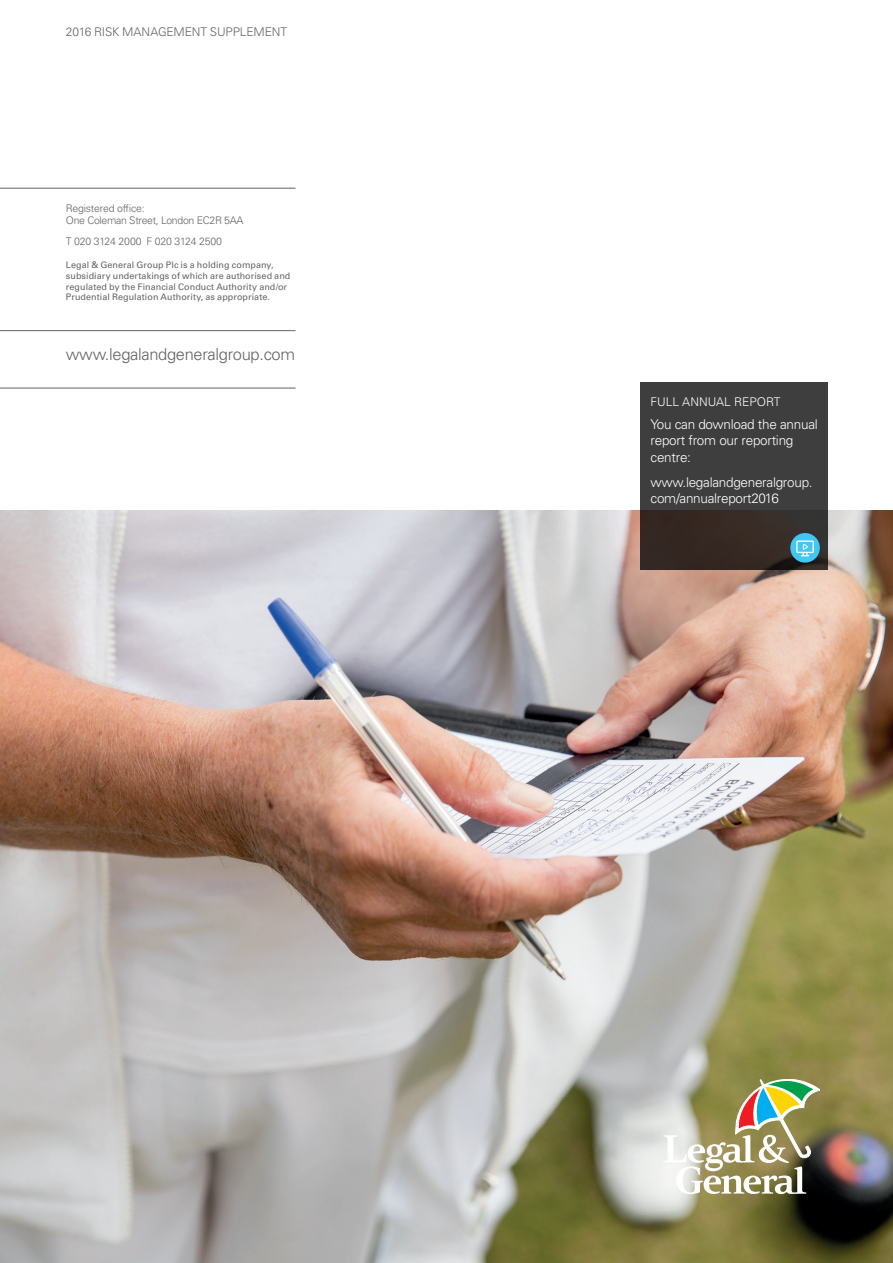
<style>
.page{position:relative;width:893px;height:1263px;background:#fff}
.page>*{position:absolute;margin:0;border:0;box-sizing:border-box;transform-origin:0 0}
._00_BC_web_address_1{font:300 16.5px "Univers LT Std";letter-spacing:-.02em;color:#636366}
._04_Body_Copy_9pt{font:300 13.5px/16.5px "Univers LT Std";letter-spacing:-.02em;color:#fff}
._00_FC_heading_Level{font:300 12px "Univers LT Std";letter-spacing:-.01em;color:#636366}
._06_Body_Copy_8pt_He{font:300 12px "Univers LT Std";color:#fff}
._04_Body_Copy_7pt{font:300 10.5px/12px "Univers LT Std";letter-spacing:-.03em;color:#636366}
._14_TF_small_print{font:9px/10.6px "Univers LT Std";letter-spacing:.005em;color:#636366}
</style>
<div class="page">
<img style="left:0;top:510px;width:893px;height:753px">
<hr style="left:0;top:188px;width:296px;height:1px;background:#636366">
<hr style="left:0;top:330px;width:296px;height:1px;background:#636366">
<hr style="left:0;top:388px;width:296px;height:1px;background:#636366">
<svg style="left:663px;top:1079px;width:156px;height:115px"></svg>
<svg style="left:640px;top:383px;width:187px;height:187px;background:#3a3736"></svg>
<div style="left:790px;top:533px;width:30px;height:30px;background:#40c7f4;border-radius:50%"></div>
<svg style="left:796px;top:540px;width:18px;height:16px"></svg>
<p class="_00_FC_heading_Level" style="left:66px;top:25px;width:223px">2016 RISK MANAGEMENT SUPPLEMENT</p>
<p class="_04_Body_Copy_7pt" style="left:66px;top:203px;width:179px">Registered office:<br>One Coleman Street, London EC2R 5AA</p>
<p class="_04_Body_Copy_7pt" style="left:66px;top:235px;width:158px">T 020 3124 2000 F 020 3124 2500</p>
<p class="_14_TF_small_print" style="left:66px;top:260px;width:226px">Legal &amp; General Group Plc is a holding company, subsidiary undertakings of which are authorised and regulated by the Financial Conduct Authority and/or Prudential Regulation Authority, as appropriate.</p>
<p class="_00_BC_web_address_1" style="left:66px;top:344px;width:231px">www.legalandgeneralgroup.com</p>
<p class="_06_Body_Copy_8pt_He" style="left:651px;top:394px;width:131px">FULL ANNUAL REPORT</p>
<p class="_04_Body_Copy_9pt" style="left:651px;top:416px;width:169px">You can download the annual report from our reporting centre:</p>
<p class="_04_Body_Copy_9pt" style="left:651px;top:474px;width:164px">www.legalandgeneralgroup. com/annualreport2016</p>
</div>
